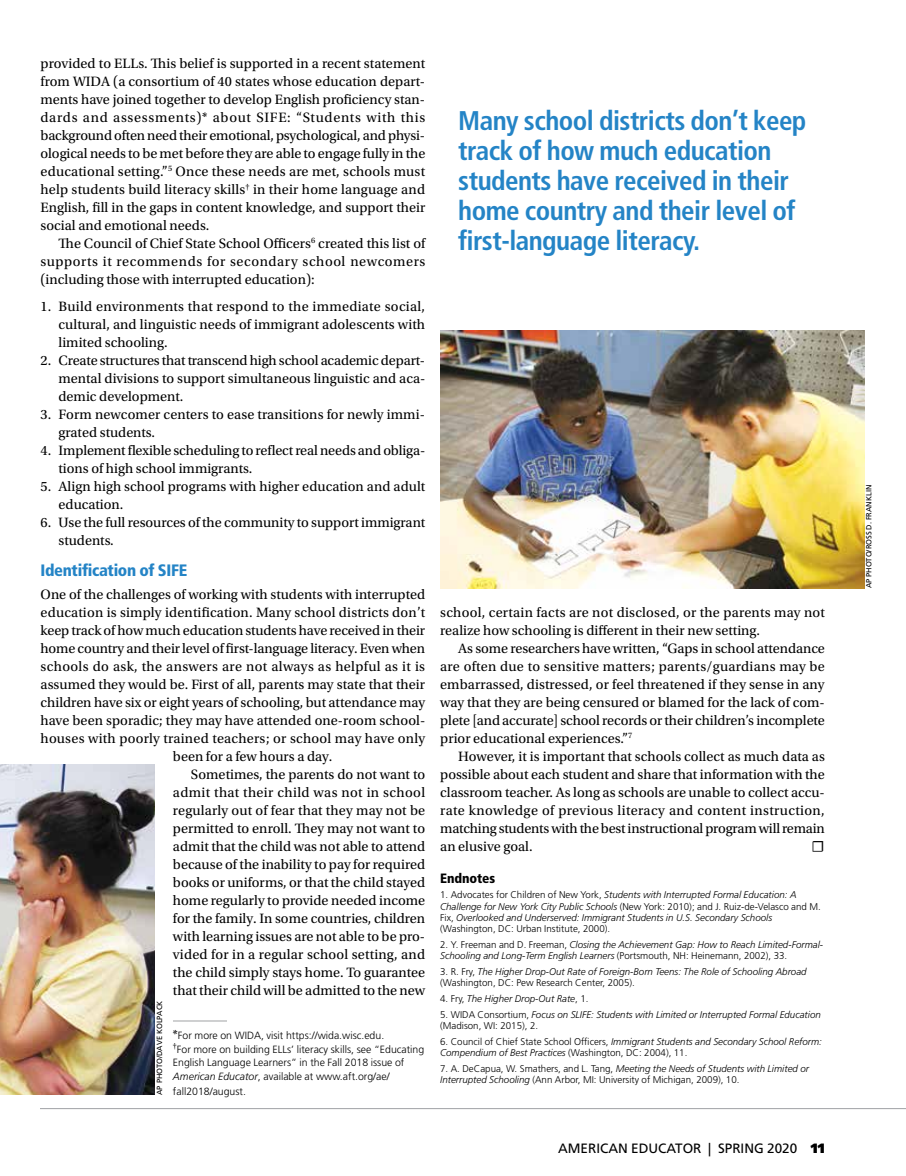
<style>
.page{position:relative;width:906px;height:1176px;background:#fff}
.page>*{position:absolute;margin:0;border:0;box-sizing:border-box;transform-origin:0 0}
.t1{font:700 condensed 27px/30px "Frutiger LT Std";letter-spacing:-.02em;color:#2484c6}
.t2{font:900 condensed 16.5px "Frutiger LT Std";letter-spacing:-.02em;color:#2484c6}
.t3{font:14.25px/18px "Utopia Std";color:#000;text-align:justify}
.t4{font:13.5px "Frutiger LT Std";color:#000}
.t5{font:900 condensed 13.5px "Frutiger LT Std";letter-spacing:-.01em;color:#000}
.t6{font:300 10.5px/13.5px "Frutiger LT Std";color:#000}
.t7{font:italic 300 9.75px/11.2px "Frutiger LT Std";color:#000}
.t8{font:300 9.75px/11.2px "Frutiger LT Std";color:#000}
.t9{font:7.5px "Frutiger LT Std";color:#000}
.s1{font-family:"Utopia Std";font-weight:400;font-size:13.5px}
.s2{font-style:italic}
.s3{font-style:normal}
.s4{font-weight:900}
</style>
<div class="page">
<hr style="left:40px;top:1107px;width:865px;height:1px;background:#9fa1a4">
<img style="left:0;top:764px;width:155px;height:330px">
<img style="left:440px;top:330px;width:423px;height:258px">
<hr style="left:173px;top:1020px;width:54px;height:1px;background:#9fa1a4">
<p class="t3" style="left:40px;top:54px;width:386px">provided to ELLs. This belief is supported in a recent statement from WIDA (a consortium of 40 states whose education depart&shy;ments have joined together to develop English proficiency stan&shy;dards and assessments)* about SIFE: “Students with this background often need their emotional, psychological, and physi&shy;ological needs to be met before they are able to engage fully in the educational setting.”<sup>5</sup> Once these needs are met, schools must help students build literacy skills<sup>†</sup> in their home language and English, fill in the gaps in content knowledge, and support their social and emotional needs.</p>
<p class="t3" style="left:41px;top:234px;width:387px;text-indent:18px">The Council of Chief State School Officers<sup>6</sup> created this list of supports it recommends for secondary school newcomers (including those with interrupted education):</p>
<p class="t3" style="left:59px;top:297px;width:368px;text-indent:-18px">1. Build environments that respond to the immediate social, cultural, and linguistic needs of immigrant adolescents with limited schooling.</p>
<p class="t3" style="left:59px;top:351px;width:368px;text-indent:-18px">2. Create structures that transcend high school academic depart&shy;mental divisions to support simultaneous linguistic and aca&shy;demic development.</p>
<p class="t3" style="left:59px;top:405px;width:368px;text-indent:-18px">3. Form newcomer centers to ease transitions for newly immi&shy;grated students.</p>
<p class="t3" style="left:59px;top:441px;width:368px;text-indent:-18px">4. Implement flexible scheduling to reflect real needs and obliga&shy;tions of high school immigrants.</p>
<p class="t3" style="left:59px;top:477px;width:368px;text-indent:-18px">5. Align high school programs with higher education and adult education.</p>
<p class="t3" style="left:59px;top:513px;width:368px;text-indent:-18px">6. Use the full resources of the community to support immigrant students.</p>
<p class="t2" style="left:40px;top:560px;width:148px">Identification of SIFE</p>
<p class="t3" style="left:40px;top:585px;width:386px">One of the challenges of working with students with interrupted</p>
<p class="t3" style="left:40px;top:603px;width:386px">education is simply identification. Many school districts don’t</p>
<p class="t3" style="left:40px;top:621px;width:386px">keep track of how much education students have received in their</p>
<p class="t3" style="left:40px;top:639px;width:386px">home country and their level of first-language literacy. Even when</p>
<p class="t3" style="left:40px;top:657px;width:386px">schools do ask, the answers are not always as helpful as it is</p>
<p class="t3" style="left:40px;top:675px;width:386px">assumed they would be. First of all, parents may state that their</p>
<p class="t3" style="left:40px;top:693px;width:386px">children have six or eight years of schooling, but attendance may</p>
<p class="t3" style="left:40px;top:711px;width:386px">have been sporadic; they may have attended one-room school-</p>
<p class="t3" style="left:40px;top:729px;width:386px">houses with poorly trained teachers; or school may have only</p>
<p class="t3" style="left:173px;top:747px;width:161px">been for a few hours a day.</p>
<p class="t3" style="left:191px;top:765px;width:236px">Sometimes, the parents do not want to</p>
<p class="t3" style="left:173px;top:783px;width:253px">admit that their child was not in school</p>
<p class="t3" style="left:173px;top:801px;width:253px">regularly out of fear that they may not be</p>
<p class="t3" style="left:173px;top:819px;width:253px">permitted to enroll. They may not want to</p>
<p class="t3" style="left:173px;top:837px;width:253px">admit that the child was not able to attend</p>
<p class="t3" style="left:173px;top:855px;width:254px">because of the inability to pay for required</p>
<p class="t3" style="left:173px;top:873px;width:253px">books or uniforms, or that the child stayed</p>
<p class="t3" style="left:173px;top:891px;width:253px">home regularly to provide needed income</p>
<p class="t3" style="left:173px;top:909px;width:253px">for the family. In some countries, children</p>
<p class="t3" style="left:173px;top:927px;width:253px">with learning issues are not able to be pro-</p>
<p class="t3" style="left:173px;top:945px;width:253px">vided for in a regular school setting, and</p>
<p class="t3" style="left:173px;top:963px;width:253px">the child simply stays home. To guarantee</p>
<p class="t3" style="left:173px;top:981px;width:254px">that their child will be admitted to the new</p>
<p class="t9" style="left:155px;top:1094px;width:96px;rotate:-90deg">AP PHOTO/DAVE KOLPACK</p>
<p class="t6" style="left:173px;top:1028px;width:253px"><span class="s1">*</span>For more on WIDA, visit https://wida.wisc.edu.<br><sup>†</sup>For more on building ELLs’ literacy skills, see “Educating English Language Learners” in the Fall 2018 issue of <span class="s2">American Educator</span>, available at www.aft.org/ae/</p>
<p class="t6" style="left:173px;top:1084px;width:74px">fall2018/august.</p>
<h1 class="t1" style="left:458px;top:106px;width:349px">Many school districts don’t keep track of how much education students have received in their home country and their level of first-language literacy.</h1>
<p class="t3" style="left:440px;top:603px;width:386px">school, certain facts are not disclosed, or the parents may not realize how schooling is different in their new setting.</p>
<p class="t3" style="left:440px;top:639px;width:386px;text-indent:18px">As some researchers have written, “Gaps in school attendance are often due to sensitive matters; parents/guardians may be embarrassed, distressed, or feel threatened if they sense in any way that they are being censured or blamed for the lack of com&shy;plete [and accurate] school records or their children’s incomplete prior educational experiences.”<sup>7</sup></p>
<p class="t3" style="left:440px;top:747px;width:386px;text-indent:18px">However, it is important that schools collect as much data as possible about each student and share that information with the classroom teacher. As long as schools are unable to collect accu&shy;rate knowledge of previous literacy and content instruction, matching students with the best instructional program will remain an elusive goal.</p>
<p class="t3" style="left:811px;top:837px;width:15px">☐</p>
<p class="t5" style="left:440px;top:869px;width:56px">Endnotes</p>
<p class="t7" style="left:440px;top:889px;width:382px"><span class="s3">1. Advocates for Children of New York,</span> Students with Interrupted Formal Education: A Challenge for New York City Public Schools <span class="s3">(New York: 2010); and J. Ruiz-de-Velasco and M.<br>Fix,</span> Overlooked and Underserved: Immigrant Students in U.S. Secondary Schools <span class="s3">(Washington, DC: Urban Institute, 2000).</span></p>
<p class="t7" style="left:440px;top:938px;width:384px"><span class="s3">2. Y. Freeman and D. Freeman,</span> Closing the Achievement Gap: How to Reach Limited-Formal-<br>Schooling and Long-Term English Learners <span class="s3">(Portsmouth, NH: Heinemann, 2002), 33.</span></p>
<p class="t7" style="left:440px;top:965px;width:368px"><span class="s3">3. R. Fry,</span> The Higher Drop-Out Rate of Foreign-Born Teens: The Role of Schooling Abroad <span class="s3">(Washington, DC: Pew Research Center, 2005).</span></p>
<p class="t7" style="left:440px;top:992px;width:150px"><span class="s3">4. Fry,</span> The Higher Drop-Out Rate<span class="s3">, 1.</span></p>
<p class="t7" style="left:440px;top:1008px;width:382px"><span class="s3">5. WIDA Consortium,</span> Focus on SLIFE: Students with Limited or Interrupted Formal Education <span class="s3">(Madison, WI: 2015), 2.</span></p>
<p class="t7" style="left:440px;top:1035px;width:383px"><span class="s3">6. Council of Chief State School Officers,</span> Immigrant Students and Secondary School Reform:<br>Compendium of Best Practices <span class="s3">(Washington, DC: 2004), 11.</span></p>
<p class="t8" style="left:440px;top:1062px;width:370px">7. A. DeCapua, W. Smathers, and L. Tang, <span class="s2">Meeting the Needs of Students with Limited or<br>Interrupted Schooling</span> (Ann Arbor, MI: University of Michigan, 2009), 10.</p>
<p class="t4" style="left:557px;top:1139px;width:268px">AMERICAN EDUCATOR | SPRING 2020 <span class="s4">11</span></p>
<p class="t9" style="left:864px;top:588px;width:105px;rotate:-90deg">AP PHOTO/ROSS D. FRANKLIN</p>
</div>
